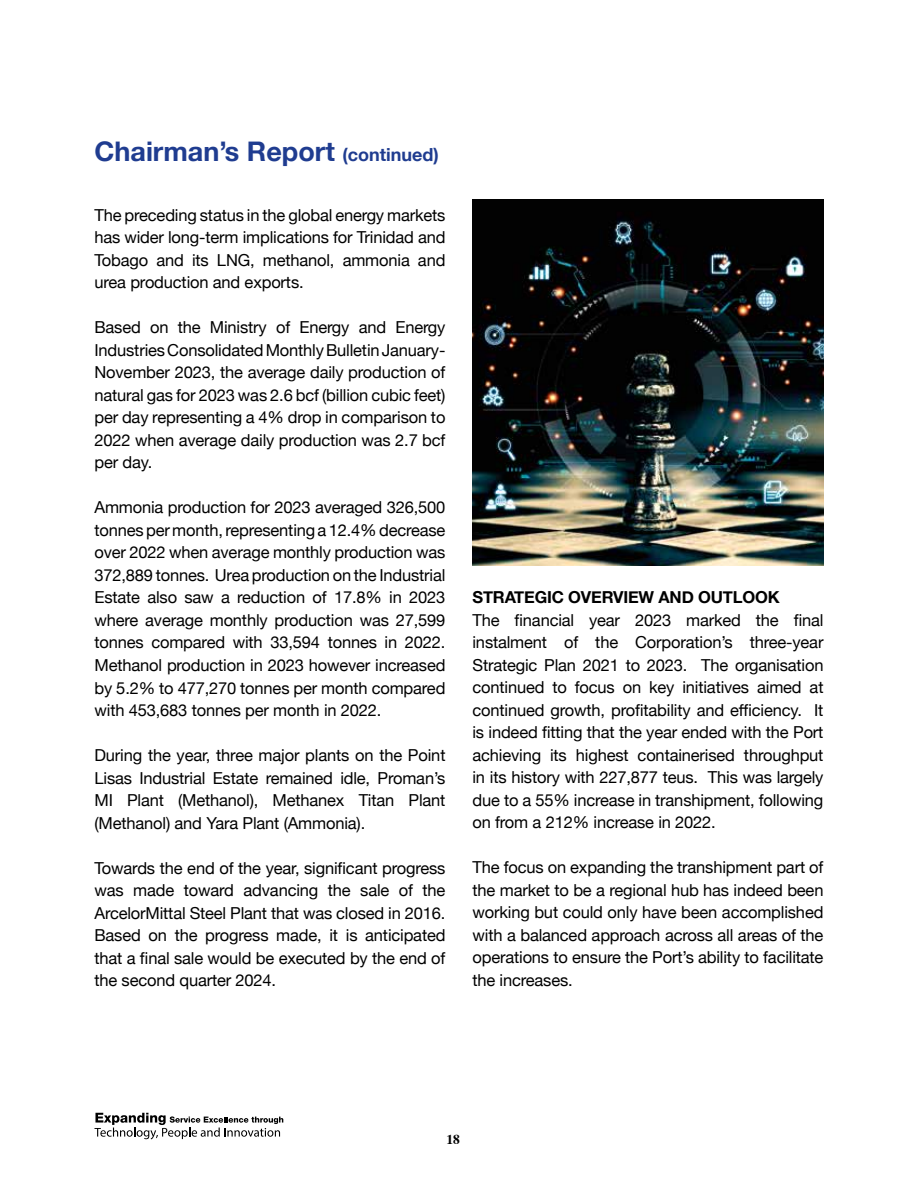
<style>
.page{position:relative;width:918px;height:1188px;background:#fff}
.page>*{position:absolute;margin:0;border:0;box-sizing:border-box;transform-origin:0 0}
.t1{font:700 27px "Helvetica Neue";color:#1f3c90}
.t2{font:16.5px/22.5px "Helvetica Neue";letter-spacing:-.01em;color:#000;text-align:justify}
.t3{font:700 16.5px "Helvetica Neue";letter-spacing:-.01em;color:#000}
.t4{font:700 13.5px "Times";color:#000}
.s1{font-size:18px}
</style>
<div class="page">
<svg style="left:95px;top:1113px;width:188px;height:26px"></svg>
<img style="left:472px;top:200px;width:352px;height:365px">
<h1 class="t1" style="left:94px;top:131px;width:346px">Chairman’s Report <span class="s1">(continued)</span></h1>
<p class="t2" style="left:94px;top:205px;width:353px">The preceding status in the global energy markets has wider long-term implications for Trinidad and Tobago and its LNG, methanol, ammonia and urea production and exports.</p>
<p class="t2" style="left:94px;top:317px;width:353px">Based on the Ministry of Energy and Energy Industries Consolidated Monthly Bulletin January-November 2023, the average daily production of natural gas for 2023 was 2.6 bcf (billion cubic feet) per day representing a 4% drop in comparison to 2022 when average daily production was 2.7 bcf per day.</p>
<p class="t2" style="left:94px;top:497px;width:353px">Ammonia production for 2023 averaged 326,500 tonnes per month, representing a 12.4% decrease over 2022 when average monthly production was 372,889 tonnes. Urea production on the Industrial Estate also saw a reduction of 17.8% in 2023 where average monthly production was 27,599 tonnes compared with 33,594 tonnes in 2022.<br>Methanol production in 2023 however increased by 5.2% to 477,270 tonnes per month compared with 453,683 tonnes per month in 2022.</p>
<p class="t2" style="left:94px;top:745px;width:353px">During the year, three major plants on the Point Lisas Industrial Estate remained idle, Proman’s MI Plant (Methanol), Methanex Titan Plant (Methanol) and Yara Plant (Ammonia).</p>
<p class="t2" style="left:94px;top:857px;width:353px">Towards the end of the year, significant progress was made toward advancing the sale of the ArcelorMittal Steel Plant that was closed in 2016.<br>Based on the progress made, it is anticipated that a final sale would be executed by the end of the second quarter 2024.</p>
<p class="t3" style="left:472px;top:585px;width:309px">STRATEGIC OVERVIEW AND OUTLOOK</p>
<p class="t2" style="left:472px;top:610px;width:353px">The financial year 2023 marked the final instalment of the Corporation’s three-year Strategic Plan 2021 to 2023. The organisation continued to focus on key initiatives aimed at continued growth, profitability and efficiency. It is indeed fitting that the year ended with the Port achieving its highest containerised throughput in its history with 227,877 teus. This was largely due to a 55% increase in transhipment, following on from a 212% increase in 2022.</p>
<p class="t2" style="left:472px;top:857px;width:353px">The focus on expanding the transhipment part of the market to be a regional hub has indeed been working but could only have been accomplished with a balanced approach across all areas of the operations to ensure the Port’s ability to facilitate the increases.</p>
<p class="t4" style="left:447px;top:1127px;width:15px">18</p>
</div>
